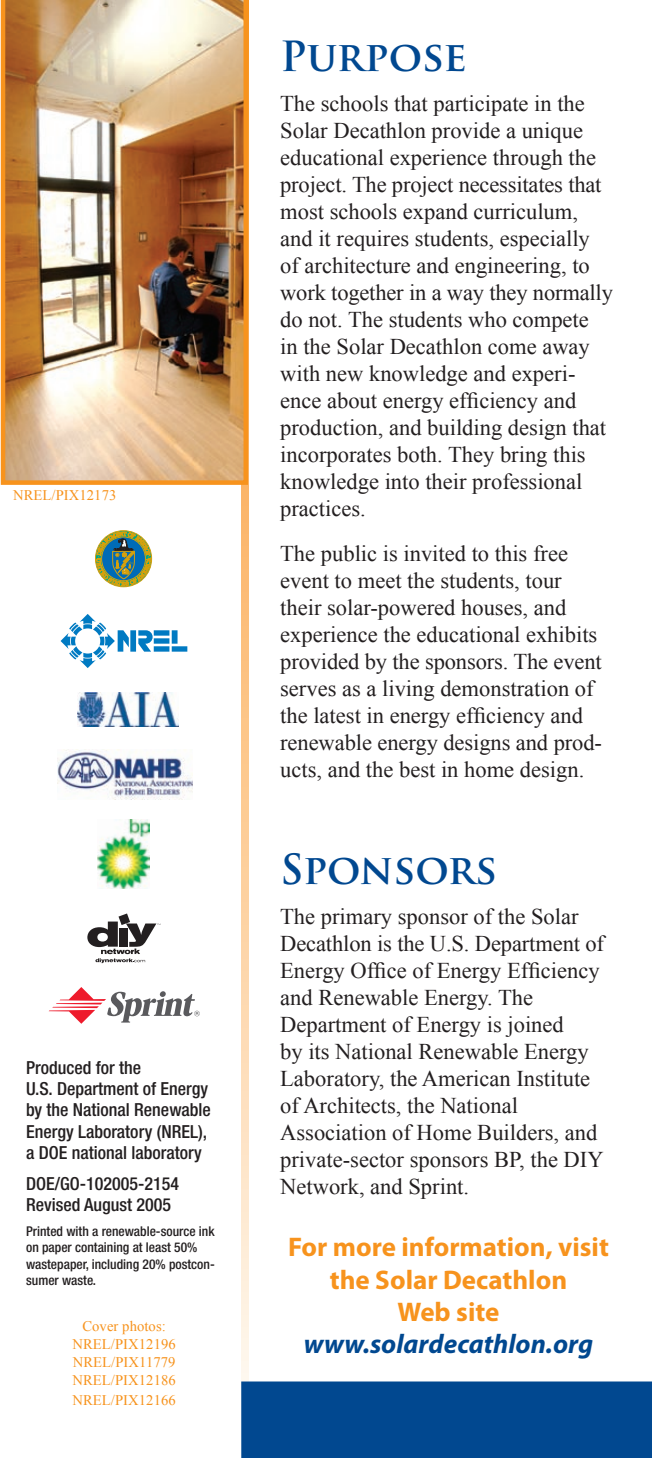
<style>
.page{position:relative;width:652px;height:1458px;background:#fff}
.page>*{position:absolute;margin:0;border:0;box-sizing:border-box;transform-origin:0 0}
.Titles-blue{font:700 40.5px "Trajan Pro";color:#014890}
.titles_2nd_level{font:700 27px/32.4px "Myriad Pro";color:#f7931d;text-align:center}
.Titles-blue-2{font:22.5px/27px "Times New Roman";color:#231f20}
.t1{font:500 condensed 18px/21.4px "Helvetica Neue LT Std";color:#231f20}
.schedule_dates{font:14.62px/18px "Times New Roman";letter-spacing:.005em;color:#f7931d;text-align:center}
.t2{font:500 condensed 13.5px/16.2px "Helvetica Neue LT Std";color:#231f20}
.s1{font-style:italic;color:#014890}
</style>
<div class="page">
<svg style="left:241px;top:487px;width:7px;height:894px;background:#fdd4a8"></svg>
<img style="left:0;top:0;width:249px;height:487px">
<div style="left:241px;top:1381px;width:410px;height:77px;background:#014890"></div>
<div style="left:95px;top:530px;width:57px;height:57px;border:1px solid #d4a00c;border-radius:50%"></div>
<svg style="left:96px;top:532px;width:54px;height:56px"></svg>
<svg style="left:60px;top:614px;width:127px;height:54px"></svg>
<img style="left:77px;top:692px;width:101px;height:35px">
<img style="left:58px;top:749px;width:135px;height:51px">
<img style="left:97px;top:820px;width:52px;height:68px">
<svg style="left:87px;top:913px;width:73px;height:50px"></svg>
<svg style="left:49px;top:987px;width:151px;height:37px"></svg>
<p class="schedule_dates" style="left:13px;top:485px;width:105px">NREL/PIX12173</p>
<p class="t1" style="left:26px;top:1056px;width:186px">Produced for the<br>U.S. Department of Energy by the National Renewable<br>Energy Laboratory (NREL), a DOE national laboratory</p>
<p class="t1" style="left:26px;top:1172px;width:154px">DOE/GO-102005-2154</p>
<p class="t2" style="left:26px;top:1223px;width:190px">Printed with a renewable-source ink on paper containing at least 50% wastepaper, including 20% postcon&shy;sumer waste.</p>
<p class="t1" style="left:26px;top:1193px;width:146px">Revised August 2005</p>
<p class="schedule_dates" style="left:72px;top:1317px;width:105px">Cover photos:<br>NREL/PIX12196<br>NREL/PIX11779<br>NREL/PIX12186</p>
<p class="schedule_dates" style="left:72px;top:1391px;width:105px">NREL/PIX12166</p>
<p class="Titles-blue" style="left:280px;top:31px;width:188px">Purpose</p>
<p class="Titles-blue-2" style="left:280px;top:90px;width:334px">The schools that participate in the Solar Decathlon provide a unique educational experience through the project. The project necessitates that most schools expand curriculum, and it requires students, especially of architecture and engineering, to work together in a way they normally do not. The students who compete<br>in the Solar Decathlon come away with new knowledge and experi&shy;ence about energy efficiency and production, and building design that incorporates both. They bring this knowledge into their professional practices.</p>
<p class="Titles-blue-2" style="left:280px;top:540px;width:323px">The public is invited to this free event to meet the students, tour their solar-powered houses, and experience the educational exhibits provided by the sponsors. The event serves as a living demonstration of the latest in energy efficiency and renewable energy designs and prod&shy;ucts, and the best in home design.</p>
<p class="Titles-blue" style="left:280px;top:844px;width:218px">Sponsors</p>
<p class="Titles-blue-2" style="left:280px;top:903px;width:325px">The primary sponsor of the Solar<br>Decathlon is the U.S. Department of<br>Energy Office of Energy Efficiency and Renewable Energy. The<br>Department of Energy is joined<br>by its National Renewable Energy<br>Laboratory, the American Institute of Architects, the National<br>Association of Home Builders, and private-sector sponsors BP, the DIY<br>Network, and Sprint.</p>
<p class="titles_2nd_level" style="left:288px;top:1231px;width:322px">For more information, visit the Solar Decathlon<br>Web site <span class="s1">www.solardecathlon.org</span></p>
</div>
